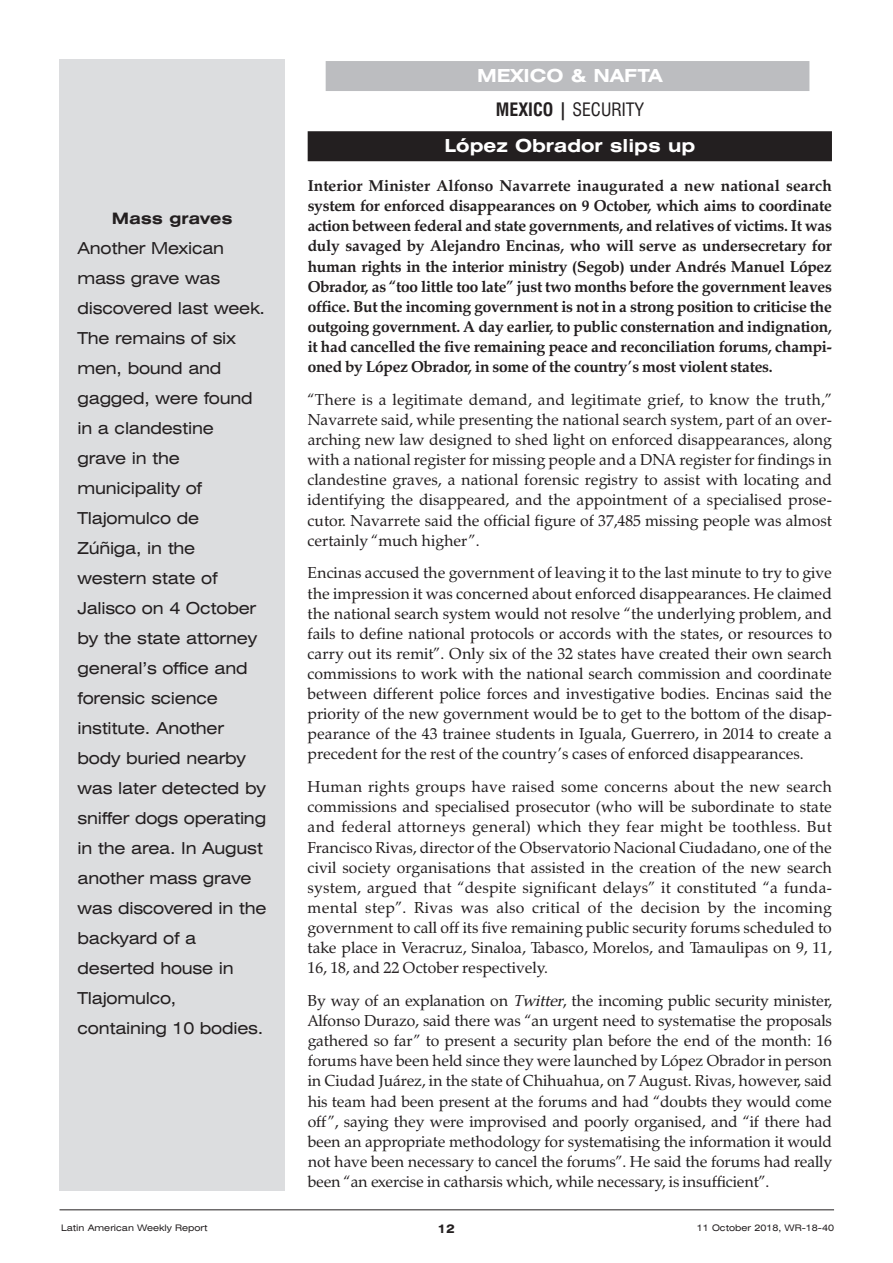
<style>
.page{position:relative;width:893px;height:1263px;background:#fff}
.page>*{position:absolute;margin:0;border:0;box-sizing:border-box;transform-origin:0 0}
.t1{font:700 expanded 18px/33.6px "Swiss 721 BT";color:#fff;text-align:center}
.t2{font:expanded 16.5px/30px "Swiss 721 BT";letter-spacing:-.015em;color:#231f20}
.t3{font:15.75px/20.1px "Zapf Calligraphic 801 BT";color:#231f20;text-align:justify}
.t4{font:700 15.75px/20.1px "Zapf Calligraphic 801 BT";letter-spacing:-.015em;color:#231f20;text-align:justify}
.t5{font:700 expanded 15.75px "Swiss 721 BT";color:#231f20}
.t6{font:700 expanded 12px "Swiss 721 BT";color:#231f20}
.t7{font:expanded 9px "Swiss 721 BT";color:#231f20}
.s1{font-stretch:condensed;color:#231f20}
.s2{font-weight:400;font-stretch:condensed;color:#231f20}
.s3{font-style:italic}
</style>
<div class="page">
<div style="left:326px;top:61px;width:483px;height:30px;background:#bcbdc0"></div>
<div style="left:308px;top:131px;width:524px;height:30px;background:#231f20"></div>
<div style="left:60px;top:60px;width:225px;height:1131px;background:#dcdddf"></div>
<hr style="left:60px;top:1209px;width:774px;height:1px;background:#231f20">
<p class="t5" style="left:112px;top:209px;width:122px">Mass graves</p>
<p class="t2" style="left:78px;top:233px;width:191px">Another Mexican mass grave was discovered last week.<br>The remains of six men, bound and gagged, were found in a clandestine grave in the municipality of<br>Tlajomulco de<br>Zúñiga, in the western state of<br>Jalisco on 4 October by the state attorney general’s office and forensic science institute. Another body buried nearby was later detected by sniffer dogs operating in the area. In August another mass grave was discovered in the backyard of a deserted house in<br>Tlajomulco, containing 10 bodies.</p>
<p class="t7" style="left:61px;top:1223px;width:148px">Latin American Weekly Report</p>
<p class="t1" style="left:477px;top:59px;width:187px">MEXICO &amp; NAFTA<br><span class="s1">MEXICO |</span> <span class="s2">SECURITY</span></p>
<p class="t1" style="left:444px;top:129px;width:252px">López Obrador slips up</p>
<p class="t4" style="left:308px;top:176px;width:526px">Interior Minister Alfonso Navarrete inaugurated a new national search system for enforced disappearances on 9 October, which aims to coordinate action between federal and state governments, and relatives of victims. It was duly savaged by Alejandro Encinas, who will serve as undersecretary for human rights in the interior ministry (Segob) under Andrés Manuel López Obrador, as “too little too late” just two months before the government leaves office. But the incoming government is not in a strong position to criticise the outgoing government. A day earlier, to public consternation and indignation, it had cancelled the five remaining peace and reconciliation forums, champi&shy;oned by López Obrador, in some of the country’s most violent states.</p>
<p class="t3" style="left:308px;top:389px;width:526px">“There is a legitimate demand, and legitimate grief, to know the truth,” Navarrete said, while presenting the national search system, part of an over&shy;arching new law designed to shed light on enforced disappearances, along with a national register for missing people and a DNA register for findings in clandestine graves, a national forensic registry to assist with locating and identifying the disappeared, and the appointment of a specialised prose&shy;cutor. Navarrete said the official figure of 37,485 missing people was almost certainly “much higher”.</p>
<p class="t3" style="left:308px;top:563px;width:526px">Encinas accused the government of leaving it to the last minute to try to give the impression it was concerned about enforced disappearances. He claimed the national search system would not resolve “the underlying problem, and fails to define national protocols or accords with the states, or resources to carry out its remit”. Only six of the 32 states have created their own search commissions to work with the national search commission and coordinate between different police forces and investigative bodies. Encinas said the priority of the new government would be to get to the bottom of the disap&shy;pearance of the 43 trainee students in Iguala, Guerrero, in 2014 to create a precedent for the rest of the country’s cases of enforced disappearances.</p>
<p class="t3" style="left:308px;top:777px;width:526px">Human rights groups have raised some concerns about the new search commissions and specialised prosecutor (who will be subordinate to state and federal attorneys general) which they fear might be toothless. But Francisco Rivas, director of the Observatorio Nacional Ciudadano, one of the civil society organisations that assisted in the creation of the new search system, argued that “despite significant delays” it constituted “a funda&shy;mental step”. Rivas was also critical of the decision by the incoming government to call off its five remaining public security forums scheduled to take place in Veracruz, Sinaloa, Tabasco, Morelos, and Tamaulipas on 9, 11, 16, 18, and 22 October respectively.</p>
<p class="t3" style="left:308px;top:990px;width:526px">By way of an explanation on <span class="s3">Twitter</span>, the incoming public security minister, Alfonso Durazo, said there was “an urgent need to systematise the proposals gathered so far” to present a security plan before the end of the month: 16 forums have been held since they were launched by López Obrador in person in Ciudad Juárez, in the state of Chihuahua, on 7 August. Rivas, however, said his team had been present at the forums and had “doubts they would come off”, saying they were improvised and poorly organised, and “if there had been an appropriate methodology for systematising the information it would not have been necessary to cancel the forums”. He said the forums had really been “an exercise in catharsis which, while necessary, is insufficient”.</p>
<p class="t6" style="left:437px;top:1221px;width:19px">12</p>
<p class="t7" style="left:697px;top:1223px;width:139px">11 October 2018, WR-18-40</p>
</div>
